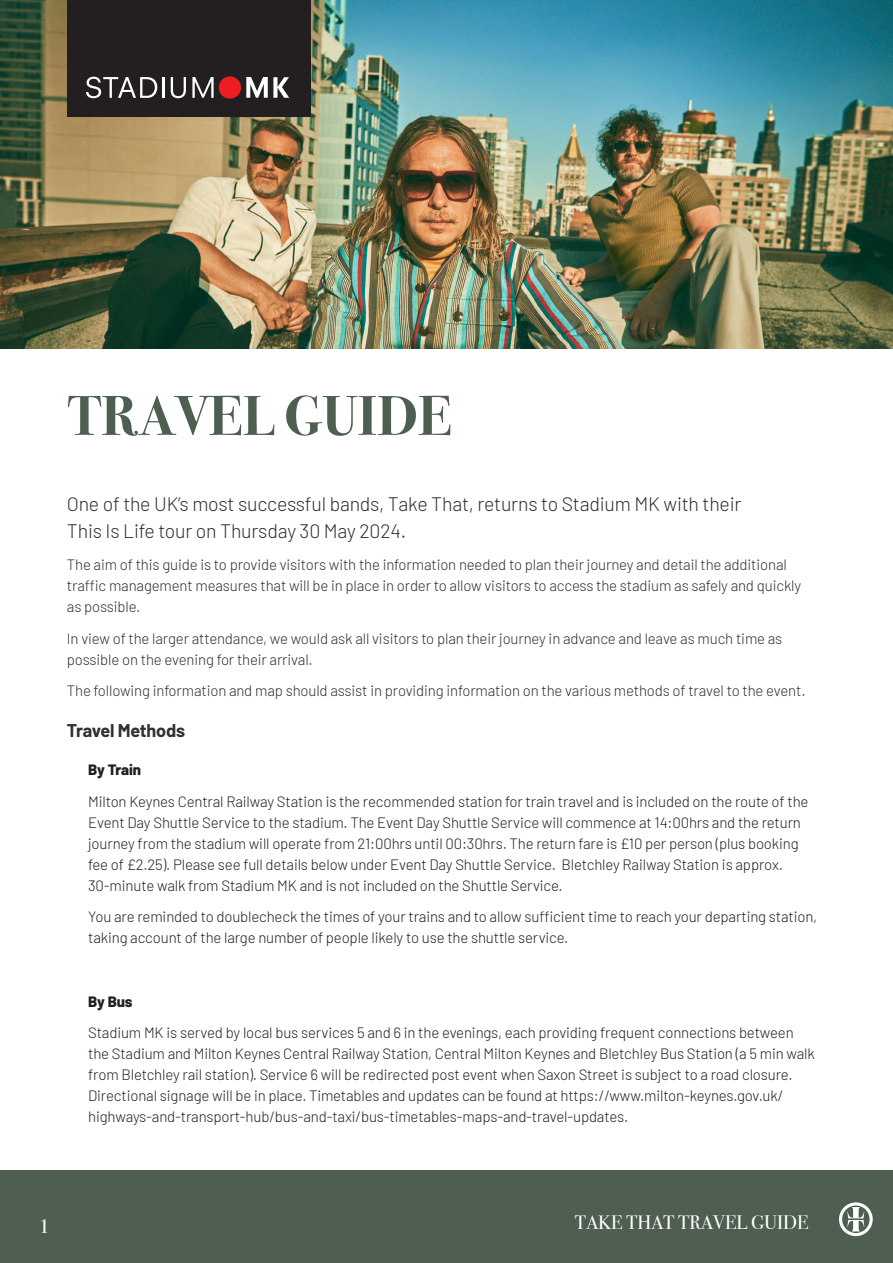
<style>
.page{position:relative;width:893px;height:1263px;background:#fff}
.page>*{position:absolute;margin:0;border:0;box-sizing:border-box;transform-origin:0 0}
.t1{font:700 56.25px "Bodoni Svty Two ITCTT";letter-spacing:.01em;color:#4e5f51}
.Standard_Paragraph_setting{font:300 19.5px/27px "Barlow";letter-spacing:-.01em;color:#312f30}
.t2{font:19.5px "Bodoni Svty Two ITCTT";color:#fff}
.Paragraph_Style_1{font:700 18px "Barlow";letter-spacing:-.015em;color:#312f30}
.NUMBERED_LEVEL_2{font:300 15px/21px "Barlow";letter-spacing:-.01em;color:#231f20}
.Standard_Paragraph_setting-2{font:300 15px/21px "Barlow";letter-spacing:-.01em;color:#312f30}
.NUMBERED_LEVEL_2-2{font:800 15px "Barlow";letter-spacing:-.01em;color:#231f20}
</style>
<div class="page">
<div style="left:0;top:1170px;width:893px;height:93px;background:#4e5f51"></div>
<svg style="left:839px;top:1202px;width:34px;height:34px"></svg>
<img style="left:0;top:0;width:893px;height:349px">
<div style="left:67px;top:0;width:243px;height:117px;background:#231f20"></div>
<svg style="left:246px;top:77px;width:43px;height:21px"></svg>
<div style="left:219px;top:76px;width:22px;height:23px;background:#ee1d23;border-radius:50%"></div>
<svg style="left:86px;top:77px;width:71px;height:21px"></svg>
<hr style="left:163px;top:77px;width:2px;height:21px;background:#fff">
<svg style="left:171px;top:77px;width:15px;height:21px"></svg>
<svg style="left:192px;top:77px;width:22px;height:21px"></svg>
<p class="t1" style="left:68px;top:369px;width:385px">TRAVEL GUIDE</p>
<p class="Standard_Paragraph_setting" style="left:67px;top:489px;width:676px">One of the UK’s most successful bands, Take That, returns to Stadium MK with their<br>This Is Life tour on Thursday 30 May 2024.</p>
<p class="Standard_Paragraph_setting-2" style="left:67px;top:553px;width:736px">The aim of this guide is to provide visitors with the information needed to plan their journey and detail the additional traffic management measures that will be in place in order to allow visitors to access the stadium as safely and quickly as possible.</p>
<p class="Standard_Paragraph_setting-2" style="left:67px;top:627px;width:717px">In view of the larger attendance, we would ask all visitors to plan their journey in advance and leave as much time as possible on the evening for their arrival.</p>
<p class="Standard_Paragraph_setting-2" style="left:67px;top:679px;width:740px">The following information and map should assist in providing information on the various methods of travel to the event.</p>
<p class="Paragraph_Style_1" style="left:67px;top:717px;width:120px">Travel Methods</p>
<p class="NUMBERED_LEVEL_2-2" style="left:88px;top:758px;width:54px">By Train</p>
<p class="NUMBERED_LEVEL_2" style="left:88px;top:790px;width:722px">Milton Keynes Central Railway Station is the recommended station for train travel and is included on the route of the Event Day Shuttle Service to the stadium. The Event Day Shuttle Service will commence at 14:00hrs and the return journey from the stadium will operate from 21:00hrs until 00:30hrs. The return fare is £10 per person (plus booking fee of £2.25). Please see full details below under Event Day Shuttle Service. Bletchley Railway Station is approx.<br>30-minute walk from Stadium MK and is not included on the Shuttle Service.</p>
<p class="NUMBERED_LEVEL_2" style="left:88px;top:905px;width:730px">You are reminded to doublecheck the times of your trains and to allow sufficient time to reach your departing station, taking account of the large number of people likely to use the shuttle service.</p>
<p class="NUMBERED_LEVEL_2-2" style="left:88px;top:990px;width:46px">By Bus</p>
<p class="NUMBERED_LEVEL_2" style="left:88px;top:1021px;width:728px">Stadium MK is served by local bus services 5 and 6 in the evenings, each providing frequent connections between the Stadium and Milton Keynes Central Railway Station, Central Milton Keynes and Bletchley Bus Station (a 5 min walk from Bletchley rail station). Service 6 will be redirected post event when Saxon Street is subject to a road closure.<br>Directional signage will be in place. Timetables and updates can be found at https://www.milton-keynes.gov.uk/ highways-and-transport-hub/bus-and-taxi/bus-timetables-maps-and-travel-updates.</p>
<h2 class="t2" style="left:39px;top:1210px;width:12px">1</h2>
<h2 class="t2" style="left:575px;top:1207px;width:235px">TAKE THAT TRAVEL GUIDE</h2>
</div>
